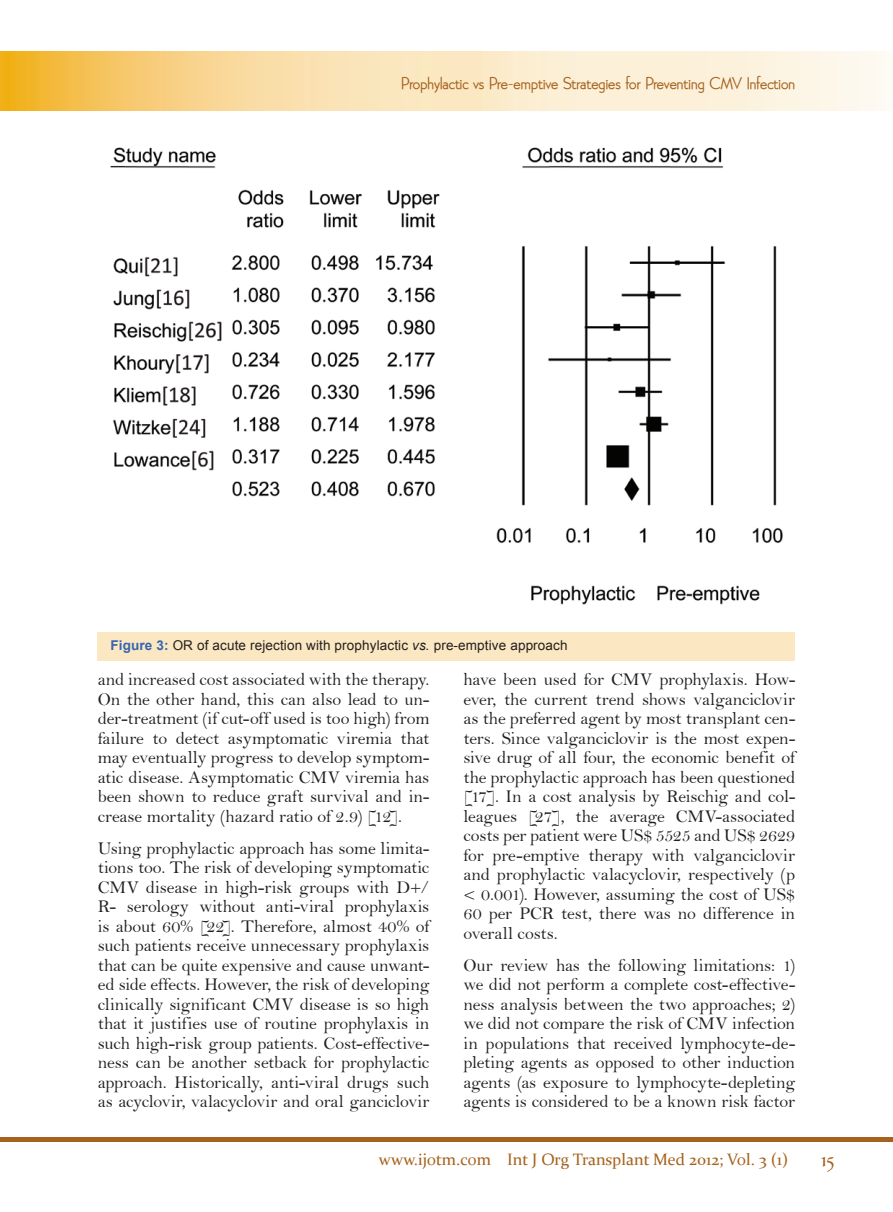
<style>
.page{position:relative;width:893px;height:1212px;background:#fff}
.page>*{position:absolute;margin:0;border:0;box-sizing:border-box;transform-origin:0 0}
.Body{font:18px/19.5px "Bell";letter-spacing:-.01em;color:#231f20;text-align:justify}
.Running_Title{font:16.5px "Bennie Goethe SH";color:#a6611c}
.t1{font:16.5px "Constantia";color:#a6611c}
.t2{font:13.5px "Arial";letter-spacing:.01em;color:#231f20}
.s1{font-weight:700;color:#3665b0}
.s2{font-style:italic}
</style>
<div class="page">
<div style="left:0;top:1137px;width:893px;height:5px;background:#a6611c"></div>
<img style="left:0;top:52px;width:883px;height:59px">
<img style="left:110px;top:147px;width:673px;height:458px">
<div style="left:98px;top:632px;width:697px;height:28px;background:#fbe8c2"></div>
<p class="Running_Title" style="left:401px;top:73px;width:395px">Prophylactic vs Pre-emptive Strategies for Preventing CMV Infection</p>
<p class="t2" style="left:111px;top:636px;width:459px"><span class="s1">Figure 3:</span> OR of acute rejection with prophylactic <span class="s2">vs.</span> pre-emptive approach</p>
<p class="Body" style="left:98px;top:669px;width:333px">and increased cost associated with the therapy.<br>On the other hand, this can also lead to un&shy;der-treatment (if cut-off used is too high) from failure to detect asymptomatic viremia that may eventually progress to develop symptom&shy;atic disease. Asymptomatic CMV viremia has been shown to reduce graft survival and in&shy;crease mortality (hazard ratio of 2.9) [12].</p>
<p class="Body" style="left:98px;top:838px;width:333px">Using prophylactic approach has some limita&shy;tions too. The risk of developing symptomatic CMV disease in high-risk groups with D+/ R‑ serology without anti-viral prophylaxis is about 60% [22]. Therefore, almost 40% of such patients receive unnecessary prophylaxis that can be quite expensive and cause unwant&shy;ed side effects. However, the risk of developing clinically significant CMV disease is so high that it justifies use of routine prophylaxis in such high-risk group patients. Cost-effective&shy;ness can be another setback for prophylactic approach. Historically, anti-viral drugs such as acyclovir, valacyclovir and oral ganciclovir</p>
<p class="Body" style="left:463px;top:669px;width:333px">have been used for CMV prophylaxis. How&shy;ever, the current trend shows valganciclovir as the preferred agent by most transplant cen&shy;ters. Since valganciclovir is the most expen&shy;sive drug of all four, the economic benefit of the prophylactic approach has been questioned [17]. In a cost analysis by Reischig and col&shy;leagues [27], the average CMV-associated costs per patient were US$ 5525 and US$ 2629 for pre-emptive therapy with valganciclovir and prophylactic valacyclovir, respectively (p &lt; 0.001). However, assuming the cost of US$ 60 per PCR test, there was no difference in overall costs.</p>
<p class="Body" style="left:463px;top:955px;width:333px">Our review has the following limitations: 1) we did not perform a complete cost-effective&shy;ness analysis between the two approaches; 2) we did not compare the risk of CMV infection in populations that received lymphocyte-de&shy;pleting agents as opposed to other induction agents (as exposure to lymphocyte-depleting agents is considered to be a known risk factor</p>
<p class="t1" style="left:379px;top:1148px;width:411px">www.ijotm.com Int J Org Transplant Med 2012; Vol. 3 (1)</p>
</div>
